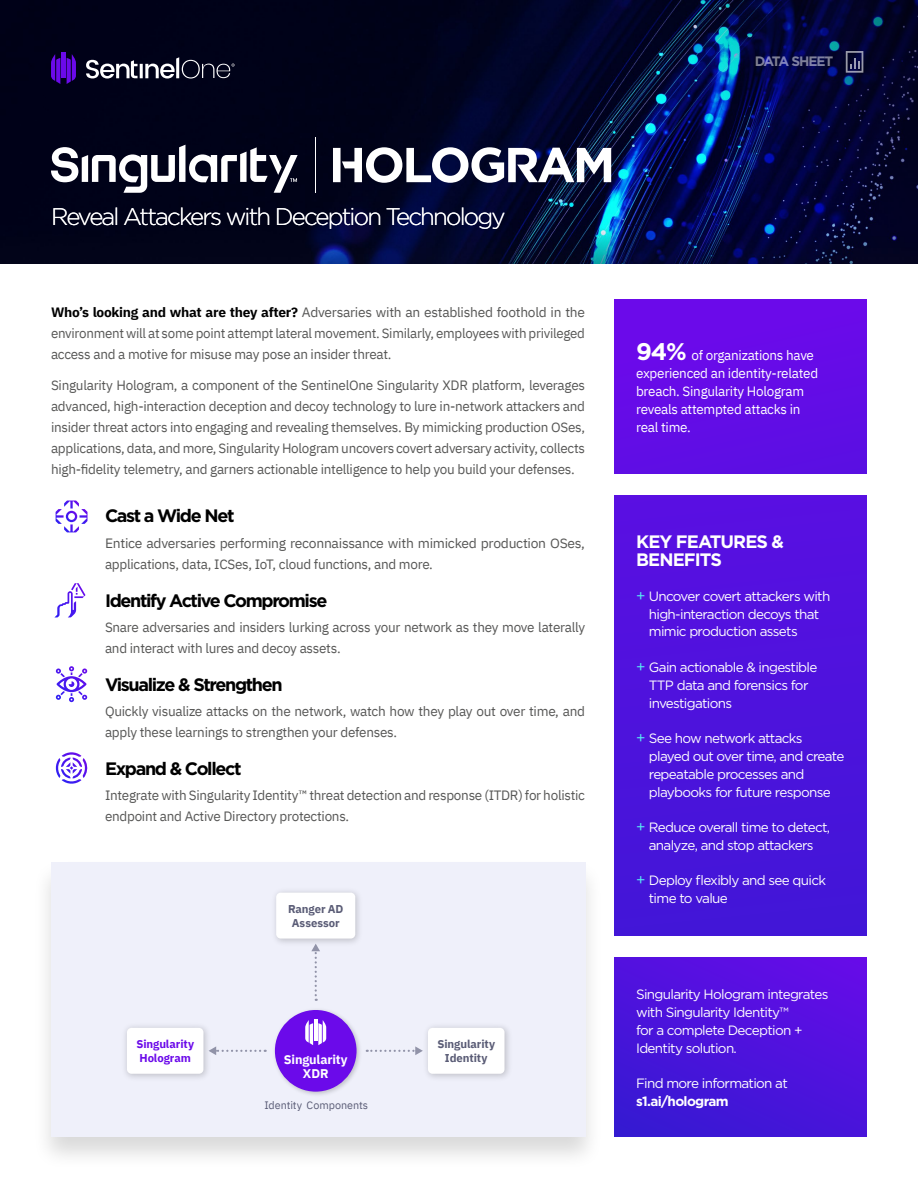
<style>
.page{position:relative;width:918px;height:1188px;background:#fff}
.page>*{position:absolute;margin:0;border:0;box-sizing:border-box;transform-origin:0 0}
.t1{font:300 24px "Gotham";letter-spacing:-.075em;color:#fff}
.t2{font:700 18px "Gotham";letter-spacing:-.075em;color:#000}
.t3{font:700 18px/18px "Gotham";letter-spacing:-.05em;color:#fff}
.t4{font:700 13.65px "Gotham";letter-spacing:-.075em;color:#fff}
.t5{font:13.5px/21px "IBM Plex Sans";letter-spacing:-.02em;color:#575756}
.t6{font:13.5px/18px "Gotham";letter-spacing:-.05em;color:#fff}
.t7{font:13.5px/18px "IBM Plex Sans";letter-spacing:-.02em;color:#fff}
.t8{font:700 13.5px "Gotham";letter-spacing:-.05em;color:#fff}
.t9{font:700 12.6px/14.4px "IBM Plex Sans";letter-spacing:-.01em;color:#fff;text-align:center}
.t10{font:700 11.4px/13.5px "IBM Plex Sans";letter-spacing:-.005em;color:#5a5c76;text-align:center}
.t11{font:700 11.4px/13.5px "IBM Plex Sans";letter-spacing:-.005em;color:#6b0aea}
.t12{font:10.8px "IBM Plex Sans";letter-spacing:-.005em;color:#5a5c76}
.s1{font-weight:700;color:#000}
.s2{font-family:"Gotham";font-weight:700;font-size:24px}
.s3{font-size:15px;color:#56eef4}
</style>
<div class="page">
<svg style="left:55px;top:583px;width:31px;height:34px"></svg>
<svg style="left:56px;top:501px;width:32px;height:31px"></svg>
<svg style="left:56px;top:666px;width:31px;height:36px"></svg>
<svg style="left:55px;top:752px;width:33px;height:32px"></svg>
<svg style="left:0;top:0;width:918px;height:264px;background:#02062c"></svg>
<svg style="left:846px;top:51px;width:17px;height:22px"></svg>
<div style="left:61px;top:53px;width:5px;height:25px;background:#6b0aea"></div>
<svg style="left:67px;top:54px;width:9px;height:29px"></svg>
<svg style="left:51px;top:54px;width:9px;height:29px"></svg>
<svg style="left:86px;top:57px;width:149px;height:22px"></svg>
<svg style="left:333px;top:147px;width:278px;height:36px"></svg>
<hr style="left:315px;top:137px;width:1px;height:56px;background:#fff">
<svg style="left:51px;top:145px;width:247px;height:48px"></svg>
<div style="left:32px;top:858px;width:572px;height:312px;background:#000;opacity:.15"></div>
<div style="left:51px;top:862px;width:534px;height:275px;background:#eff0fa"></div>
<div style="left:428px;top:1028px;width:77px;height:46px;background:#fff;border-radius:5px"></div>
<div style="left:276px;top:893px;width:79px;height:46px;background:#fff;border-radius:5px"></div>
<img style="left:125px;top:1026px;width:84px;height:52px">
<div style="left:127px;top:1028px;width:76px;height:46px;background:#fff;border-radius:5px"></div>
<svg style="left:311px;top:944px;width:9px;height:57px"></svg>
<svg style="left:209px;top:1046px;width:57px;height:9px"></svg>
<svg style="left:367px;top:1046px;width:56px;height:9px"></svg>
<img style="left:274px;top:1009px;width:86px;height:86px">
<div style="left:275px;top:1010px;width:82px;height:82px;background:#6b0aea;border-radius:50%"></div>
<hr style="left:314px;top:1019px;width:3px;height:21px;background:#fff">
<svg style="left:305px;top:1020px;width:21px;height:25px"></svg>
<div style="left:615px;top:495px;width:252px;height:441px;background:#4d13dc"></div>
<div style="left:615px;top:957px;width:252px;height:180px;background:linear-gradient(to bottom,#5d0ee4,#3e17d5)"></div>
<div style="left:615px;top:300px;width:252px;height:174px;background:#650ce7"></div>
<p class="t4" style="left:754px;top:52px;width:80px">DATA SHEET</p>
<h1 class="t1" style="left:51px;top:201px;width:456px">Reveal Attackers with Deception Technology</h1>
<p class="t5" style="left:51px;top:300px;width:536px;text-align:justify"><span class="s1">Who’s looking and what are they after?</span> Adversaries with an established foothold in the environment will at some point attempt lateral movement. Similarly, employees with privileged access and a motive for misuse may pose an insider threat.</p>
<p class="t5" style="left:51px;top:374px;width:536px;text-align:justify">Singularity Hologram, a component of the SentinelOne Singularity XDR platform, leverages advanced, high-interaction deception and decoy technology to lure in-network attackers and insider threat actors into engaging and revealing themselves. By mimicking production OSes, applications, data, and more, Singularity Hologram uncovers covert adversary activity, collects high-fidelity telemetry, and garners actionable intelligence to help you build your defenses.</p>
<h2 class="t2" style="left:105px;top:504px;width:131px">Cast a Wide Net</h2>
<p class="t5" style="left:105px;top:531px;width:482px">Entice adversaries performing reconnaissance with mimicked production OSes, applications, data, ICSes, IoT, cloud functions, and more.</p>
<h2 class="t2" style="left:105px;top:588px;width:224px">Identify Active Compromise</h2>
<p class="t5" style="left:105px;top:615px;width:482px">Snare adversaries and insiders lurking across your network as they move laterally and interact with lures and decoy assets.</p>
<h2 class="t2" style="left:105px;top:672px;width:179px">Visualize &amp; Strengthen</h2>
<p class="t5" style="left:105px;top:699px;width:481px">Quickly visualize attacks on the network, watch how they play out over time, and apply these learnings to strengthen your defenses.</p>
<h2 class="t2" style="left:105px;top:756px;width:138px">Expand &amp; Collect</h2>
<p class="t5" style="left:105px;top:783px;width:482px">Integrate with Singularity Identity™ threat detection and response (ITDR) for holistic endpoint and Active Directory protections.</p>
<p class="t11" style="left:136px;top:1037px;width:59px">Singularity<br>Hologram</p>
<p class="t10" style="left:288px;top:901px;width:57px">Ranger AD<br>Assessor</p>
<p class="t9" style="left:284px;top:1051px;width:65px">Singularity<br>XDR</p>
<p class="t12" style="left:264px;top:1097px;width:105px">Identity Components</p>
<p class="t10" style="left:437px;top:1037px;width:59px">Singularity<br>Identity</p>
<p class="t7" style="left:636px;top:346px;width:184px"><span class="s2">94%</span> of organizations have experienced an identity-related breach. Singularity Hologram reveals attempted attacks in real time.</p>
<h2 class="t3" style="left:636px;top:532px;width:150px">KEY FEATURES &amp;<br>BENEFITS</h2>
<p class="t6" style="left:649px;top:586px;width:183px;text-indent:-13px"><span class="s3">+</span> Uncover covert attackers with high-interaction decoys that mimic production assets</p>
<p class="t6" style="left:649px;top:657px;width:170px;text-indent:-13px"><span class="s3">+</span> Gain actionable &amp; ingestible<br>TTP data and forensics for investigations</p>
<p class="t6" style="left:649px;top:728px;width:197px;text-indent:-13px"><span class="s3">+</span> See how network attacks played out over time, and create repeatable processes and playbooks for future response</p>
<p class="t6" style="left:636px;top:817px;width:196px;text-align:center"><span class="s3">+</span> Reduce overall time to detect, analyze, and stop attackers</p>
<p class="t6" style="left:649px;top:870px;width:179px;text-indent:-13px"><span class="s3">+</span> Deploy flexibly and see quick time to value</p>
<p class="t6" style="left:636px;top:985px;width:194px">Singularity Hologram integrates with Singularity Identity™<br>for a complete Deception +<br>Identity solution.</p>
<p class="t6" style="left:636px;top:1074px;width:153px">Find more information at</p>
<p class="t8" style="left:636px;top:1092px;width:94px">s1.ai/hologram</p>
</div>
